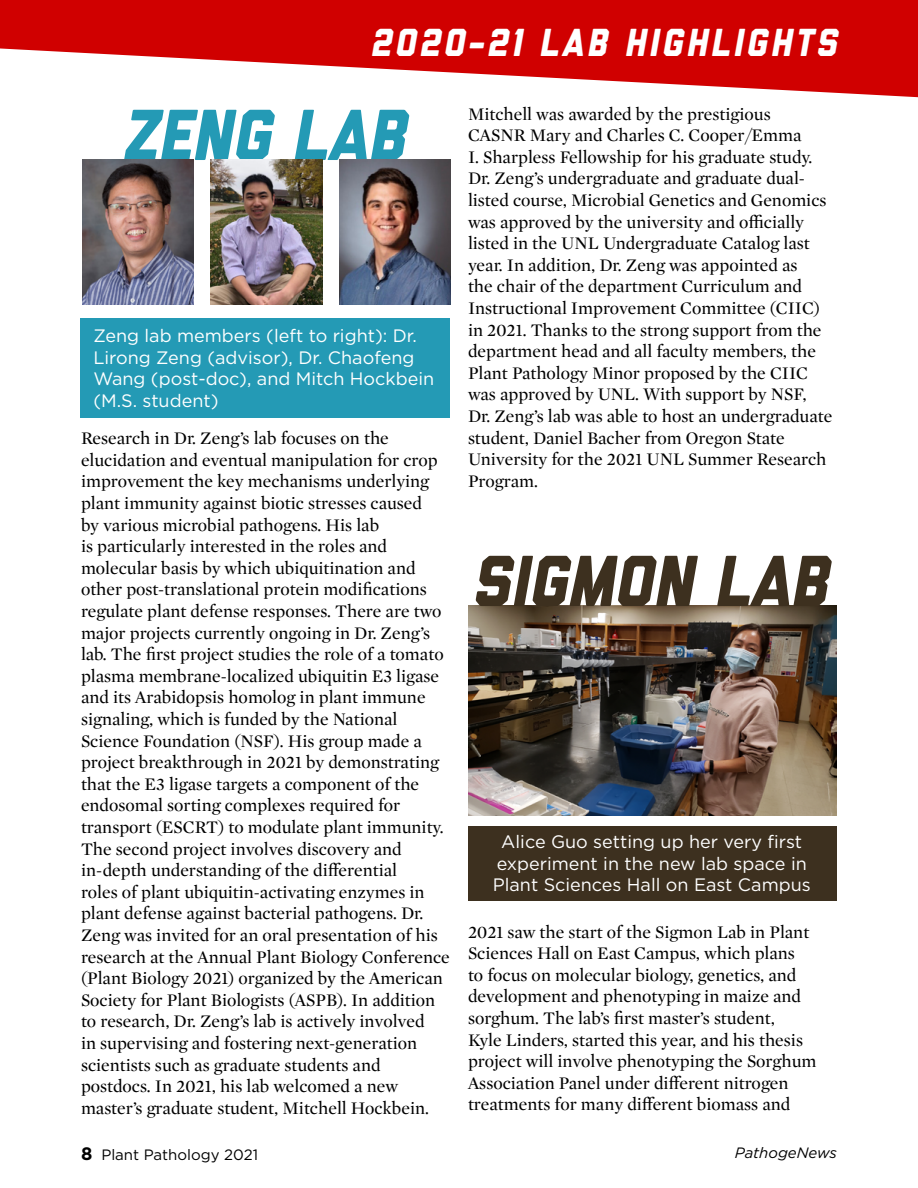
<style>
.page{position:relative;width:918px;height:1188px;background:#fff}
.page>*{position:absolute;margin:0;border:0;box-sizing:border-box;transform-origin:0 0}
.t1{font:italic 800 72px "Liberator";color:#3d301f}
.t2{font:italic 800 72px "Liberator";color:#249ab5}
.t3{font:italic 800 39px "Liberator";letter-spacing:.08em;color:#fff}
.t4{font:18px/21.6px "Mercury Display";color:#000}
.t5{font:18px/21.6px "Gotham";color:#fff;text-align:center}
.t6{font:15px "Gotham";color:#000}
.t7{font:italic 15px "Gotham";color:#000}
.s1{font-weight:700;font-size:18px}
</style>
<div class="page">
<svg style="left:0;top:0;width:917px;height:97px;fill:#d00000"></svg>
<svg style="left:917px;top:0;width:1px;height:97px"></svg>
<img style="left:468px;top:606px;width:369px;height:209px">
<div style="left:468px;top:826px;width:369px;height:74px;background:#3d301f"></div>
<img style="left:82px;top:160px;width:111px;height:145px">
<img style="left:211px;top:160px;width:111px;height:145px">
<img style="left:340px;top:160px;width:111px;height:145px">
<div style="left:80px;top:318px;width:370px;height:99px;background:#249ab5"></div>
<p class="t3" style="left:372px;top:22px;width:468px">2020-21 LAB HIGHLIGHTS</p>
<p class="t2" style="left:125px;top:96px;width:284px">ZENG LAB</p>
<p class="t5" style="left:93px;top:324px;width:342px;text-align:left">Zeng lab members (left to right): Dr.<br>Lirong Zeng (advisor), Dr. Chaofeng<br>Wang (post-doc), and Mitch Hockbein (M.S. student)</p>
<p class="t4" style="left:81px;top:427px;width:370px">Research in Dr. Zeng’s lab focuses on the elucidation and eventual manipulation for crop improvement the key mechanisms underlying plant immunity against biotic stresses caused<br>by various microbial pathogens. His lab<br>is particularly interested in the roles and molecular basis by which ubiquitination and other post-translational protein modifications regulate plant defense responses. There are two major projects currently ongoing in Dr. Zeng’s lab. The first project studies the role of a tomato plasma membrane-localized ubiquitin E3 ligase and its Arabidopsis homolog in plant immune signaling, which is funded by the National Science Foundation (NSF). His group made a project breakthrough in 2021 by demonstrating that the E3 ligase targets a component of the endosomal sorting complexes required for transport (ESCRT) to modulate plant immunity.<br>The second project involves discovery and in-depth understanding of the differential<br>roles of plant ubiquitin-activating enzymes in plant defense against bacterial pathogens. Dr.<br>Zeng was invited for an oral presentation of his research at the Annual Plant Biology Conference (Plant Biology 2021) organized by the American Society for Plant Biologists (ASPB). In addition to research, Dr. Zeng’s lab is actively involved<br>in supervising and fostering next-generation scientists such as graduate students and postdocs. In 2021, his lab welcomed a new master’s graduate student, Mitchell Hockbein.</p>
<p class="t4" style="left:468px;top:102px;width:366px">Mitchell was awarded by the prestigious CASNR Mary and Charles C. Cooper/Emma<br>I. Sharpless Fellowship for his graduate study.<br>Dr. Zeng’s undergraduate and graduate dual&shy;listed course, Microbial Genetics and Genomics was approved by the university and officially listed in the UNL Undergraduate Catalog last year. In addition, Dr. Zeng was appointed as<br>the chair of the department Curriculum and Instructional Improvement Committee (CIIC) in 2021. Thanks to the strong support from the department head and all faculty members, the Plant Pathology Minor proposed by the CIIC was approved by UNL. With support by NSF, Dr. Zeng’s lab was able to host an undergraduate student, Daniel Bacher from Oregon State University for the 2021 UNL Summer Research Program.</p>
<p class="t1" style="left:475px;top:542px;width:357px">SIGMON LAB</p>
<p class="t5" style="left:493px;top:830px;width:320px">Alice Guo setting up her very first experiment in the new lab space in<br>Plant Sciences Hall on East Campus</p>
<p class="t4" style="left:468px;top:920px;width:350px">2021 saw the start of the Sigmon Lab in Plant Sciences Hall on East Campus, which plans<br>to focus on molecular biology, genetics, and development and phenotyping in maize and sorghum. The lab’s first master’s student,<br>Kyle Linders, started this year, and his thesis project will involve phenotyping the Sorghum Association Panel under different nitrogen treatments for many different biomass and</p>
<p class="t6" style="left:81px;top:1145px;width:179px"><span class="s1">8</span> Plant Pathology 2021</p>
<p class="t7" style="left:735px;top:1143px;width:104px">PathogeNews</p>
</div>
